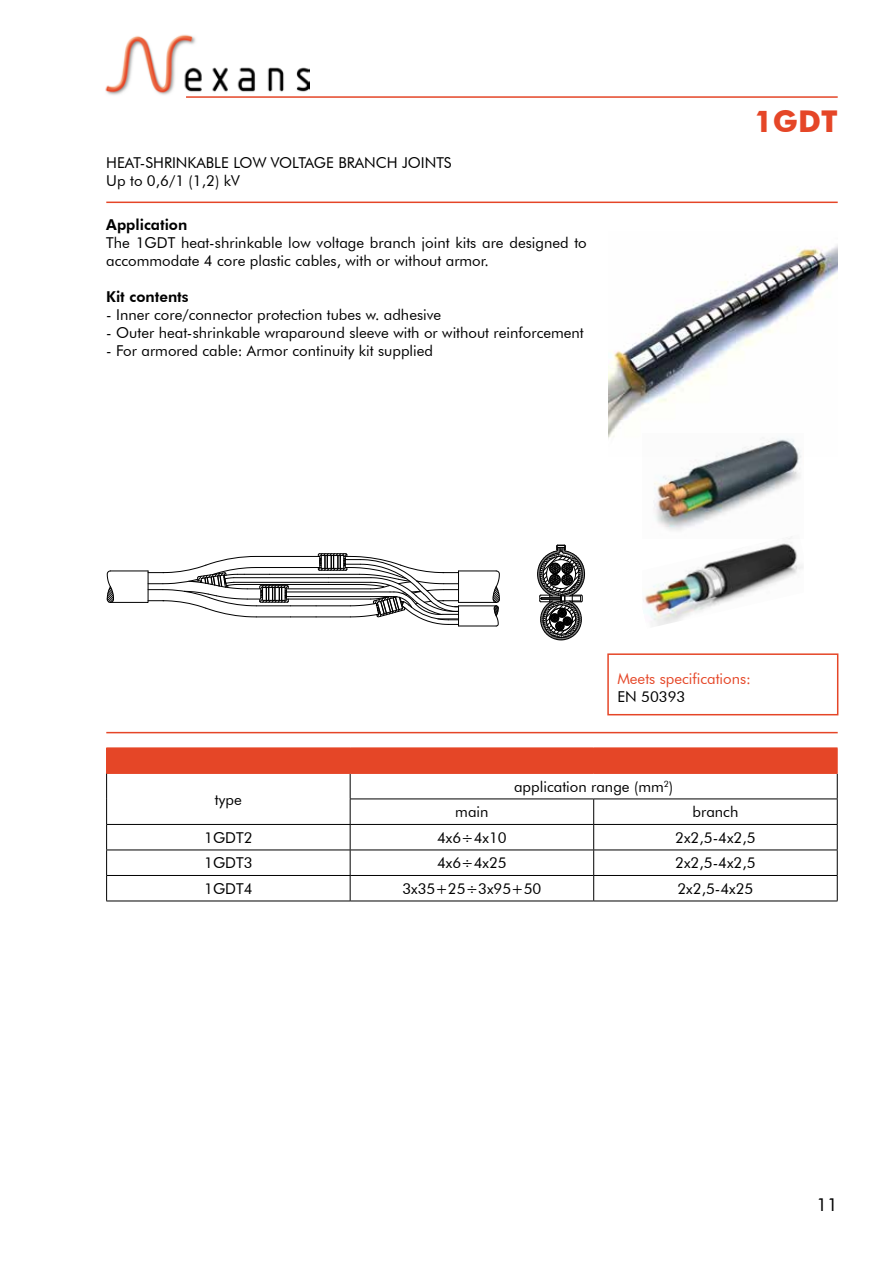
<style>
.page{position:relative;width:893px;height:1263px;background:#fff}
.page>*{position:absolute;margin:0;border:0;box-sizing:border-box;transform-origin:0 0}
.t1{font:700 30px "Futura ABT";color:#e54627}
.t2{font:18px "Futura ABT";color:#000}
.t3{font:15px/18px "Futura ABT";color:#000}
.t4{font:800 15px "Futura BT";color:#000}
.t5{font:15px "Futura ABT";color:#e54627}
</style>
<div class="page">
<img style="left:105px;top:34px;width:204px;height:61px">
<hr style="left:186px;top:96px;width:652px;height:2px;background:#e54627">
<img style="left:608px;top:245px;width:230px;height:193px">
<hr style="left:106px;top:732px;width:732px;height:1px;background:#e54627">
<hr style="left:458px;top:571px;width:38px;height:1px;background:#000">
<hr style="left:458px;top:602px;width:38px;height:1px;background:#000">
<hr style="left:458px;top:606px;width:38px;height:1px;background:#000">
<hr style="left:458px;top:626px;width:38px;height:1px;background:#000">
<svg style="left:491px;top:570px;width:9px;height:56px"></svg>
<svg style="left:107px;top:553px;width:352px;height:73px"></svg>
<svg style="left:537px;top:544px;width:48px;height:96px"></svg>
<img style="left:643px;top:538px;width:160px;height:88px">
<img style="left:642px;top:433px;width:162px;height:105px">
<hr style="left:106px;top:202px;width:732px;height:1px;background:#e54627">
<div style="left:107px;top:748px;width:730px;height:25px;background:#e54627"></div>
<svg style="left:107px;top:774px;width:730px;height:127px"></svg>
<hr style="left:350px;top:799px;width:244px;height:1px;background:#000">
<hr style="left:594px;top:799px;width:243px;height:1px;background:#000">
<hr style="left:106px;top:824px;width:244px;height:1px;background:#000">
<hr style="left:350px;top:824px;width:244px;height:1px;background:#000">
<hr style="left:594px;top:824px;width:243px;height:1px;background:#000">
<hr style="left:106px;top:850px;width:244px;height:1px;background:#000">
<hr style="left:350px;top:850px;width:244px;height:1px;background:#000">
<svg style="left:350px;top:774px;width:1px;height:127px"></svg>
<hr style="left:594px;top:850px;width:243px;height:1px;background:#000">
<svg style="left:593px;top:799px;width:1px;height:102px"></svg>
<hr style="left:106px;top:875px;width:244px;height:1px;background:#000">
<hr style="left:350px;top:875px;width:244px;height:1px;background:#000">
<hr style="left:594px;top:875px;width:243px;height:1px;background:#000">
<hr style="left:106px;top:773px;width:244px;height:1px;background:#e54627">
<hr style="left:350px;top:773px;width:244px;height:1px;background:#e54627">
<hr style="left:594px;top:773px;width:243px;height:1px;background:#e54627">
<svg style="left:106px;top:748px;width:1px;height:153px"></svg>
<svg style="left:837px;top:748px;width:1px;height:153px"></svg>
<hr style="left:106px;top:901px;width:244px;height:1px;background:#000">
<hr style="left:350px;top:901px;width:244px;height:1px;background:#000">
<hr style="left:594px;top:901px;width:243px;height:1px;background:#000">
<div style="left:607px;top:653px;width:231px;height:62px;border:2px solid #e54627"></div>
<p class="t3" style="left:106px;top:153px;width:139px">H eat-Shrinkable LOW</p>
<p class="t3" style="left:271px;top:153px;width:10px">VOLTAGE</p>
<p class="t3" style="left:338px;top:153px;width:79px">BRANCH JOINTS</p>
<p class="t3" style="left:106px;top:171px;width:135px">U p to 0,6/1 (1,2) kV</p>
<p class="t4" style="left:106px;top:215px;width:83px">Application</p>
<p class="t3" style="left:106px;top:233px;width:50px">The 1GDT</p>
<p class="t3" style="left:106px;top:233px;width:482px;text-indent:75px">heat-shrinkable low voltage branch joint kits are designed to accommodate 4 core plastic cables, with or without armor.</p>
<p class="t4" style="left:106px;top:287px;width:84px">Kit contents</p>
<p class="t3" style="left:106px;top:305px;width:336px">- I nner core/connector protection tubes w. adhesive</p>
<p class="t3" style="left:106px;top:323px;width:479px">- Outer heat-shrinkable wraparound sleeve with or without reinforcement</p>
<p class="t3" style="left:106px;top:341px;width:328px">- For armored cable: Armor continuity kit supplied</p>
<h1 class="t1" style="left:754px;top:103px;width:85px">1GDT</h1>
<p class="t5" style="left:617px;top:670px;width:135px">Meets specifications:</p>
<p class="t3" style="left:617px;top:688px;width:70px">EN 50393</p>
<p class="t3" style="left:215px;top:790px;width:28px">type</p>
<p class="t3" style="left:514px;top:777px;width:161px">application range (mm<sup>2</sup>)</p>
<p class="t3" style="left:455px;top:803px;width:35px">main</p>
<p class="t3" style="left:693px;top:803px;width:47px">branch</p>
<p class="t3" style="left:204px;top:828px;width:20px">1GDT</p>
<p class="t3" style="left:244px;top:828px;width:10px">2</p>
<p class="t3" style="left:437px;top:828px;width:71px">4x6÷4x10</p>
<p class="t3" style="left:675px;top:828px;width:82px">2x2,5-4x2,5</p>
<p class="t3" style="left:204px;top:854px;width:20px">1GDT</p>
<p class="t3" style="left:244px;top:854px;width:10px">3</p>
<p class="t3" style="left:437px;top:854px;width:71px">4x6÷4x25</p>
<p class="t3" style="left:675px;top:854px;width:82px">2x2,5-4x2,5</p>
<p class="t3" style="left:204px;top:879px;width:20px">1GDT</p>
<p class="t3" style="left:244px;top:879px;width:10px">4</p>
<p class="t3" style="left:402px;top:879px;width:140px">3x35+25÷3x95+50</p>
<p class="t3" style="left:677px;top:879px;width:78px">2x2,5-4x25</p>
<p class="t2" style="left:816px;top:1194px;width:23px">11</p>
</div>
